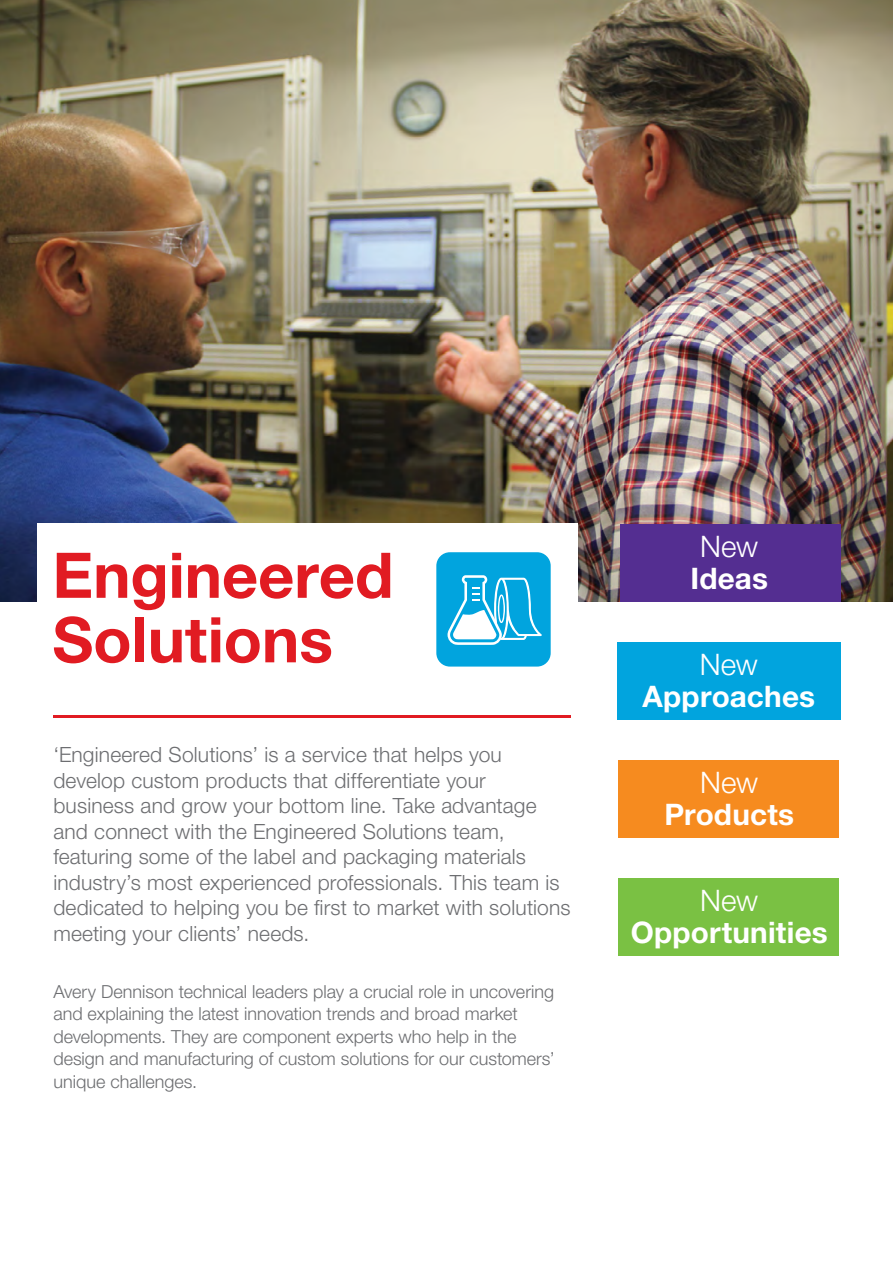
<style>
.page{position:relative;width:893px;height:1263px;background:#fff}
.page>*{position:absolute;margin:0;border:0;box-sizing:border-box;transform-origin:0 0}
.t1{font:700 63px/64.5px "Helvetica Neue LT Std";color:#e11b22}
.t2{font:700 29.7px "Helvetica Neue LT Std";letter-spacing:.01em;color:#fff}
.t3{font:300 29.7px "Helvetica Neue LT Std";letter-spacing:-.005em;color:#fff}
.t4{font:300 21px/25.5px "Helvetica Neue LT Std";letter-spacing:.01em;color:#6d6e71}
.t5{font:300 18px/22.5px "Helvetica Neue LT Std";color:#6d6e71}
</style>
<div class="page">
<img style="left:0;top:0;width:893px;height:601px">
<div style="left:620px;top:524px;width:220px;height:77px;background:#542e91"></div>
<div style="left:617px;top:642px;width:223px;height:77px;background:#01a4de"></div>
<div style="left:618px;top:760px;width:221px;height:77px;background:#f68b1f"></div>
<div style="left:618px;top:878px;width:221px;height:77px;background:#7ac143"></div>
<div style="left:37px;top:523px;width:540px;height:364px;background:#fff"></div>
<hr style="left:53px;top:715px;width:517px;height:2px;background:#e11b22">
<svg style="left:436px;top:552px;width:115px;height:115px;background:#2fb4e3"></svg>
<h1 class="t1" style="left:52px;top:542px;width:343px">Engineered<br>Solutions</h1>
<p class="t4" style="left:53px;top:742px;width:519px">‘Engineered Solutions’ is a service that helps you develop custom products that differentiate your business and grow your bottom line. Take advantage and connect with the Engineered Solutions team, featuring some of the label and packaging materials industry’s most experienced professionals. This team is dedicated to helping you be first to market with solutions meeting your clients’ needs.</p>
<p class="t5" style="left:53px;top:979px;width:503px">Avery Dennison technical leaders play a crucial role in uncovering and explaining the latest innovation trends and broad market developments. They are component experts who help in the design and manufacturing of custom solutions for our customers’ unique challenges.</p>
<h2 class="t3" style="left:700px;top:529px;width:59px">New</h2>
<h2 class="t2" style="left:690px;top:560px;width:79px">Ideas</h2>
<h2 class="t3" style="left:700px;top:646px;width:59px">New</h2>
<h2 class="t2" style="left:643px;top:678px;width:174px">Approaches</h2>
<h2 class="t3" style="left:700px;top:764px;width:59px">New</h2>
<h2 class="t2" style="left:664px;top:796px;width:131px">Products</h2>
<h2 class="t3" style="left:700px;top:882px;width:59px">New</h2>
<h2 class="t2" style="left:631px;top:914px;width:198px">Opportunities</h2>
</div>
